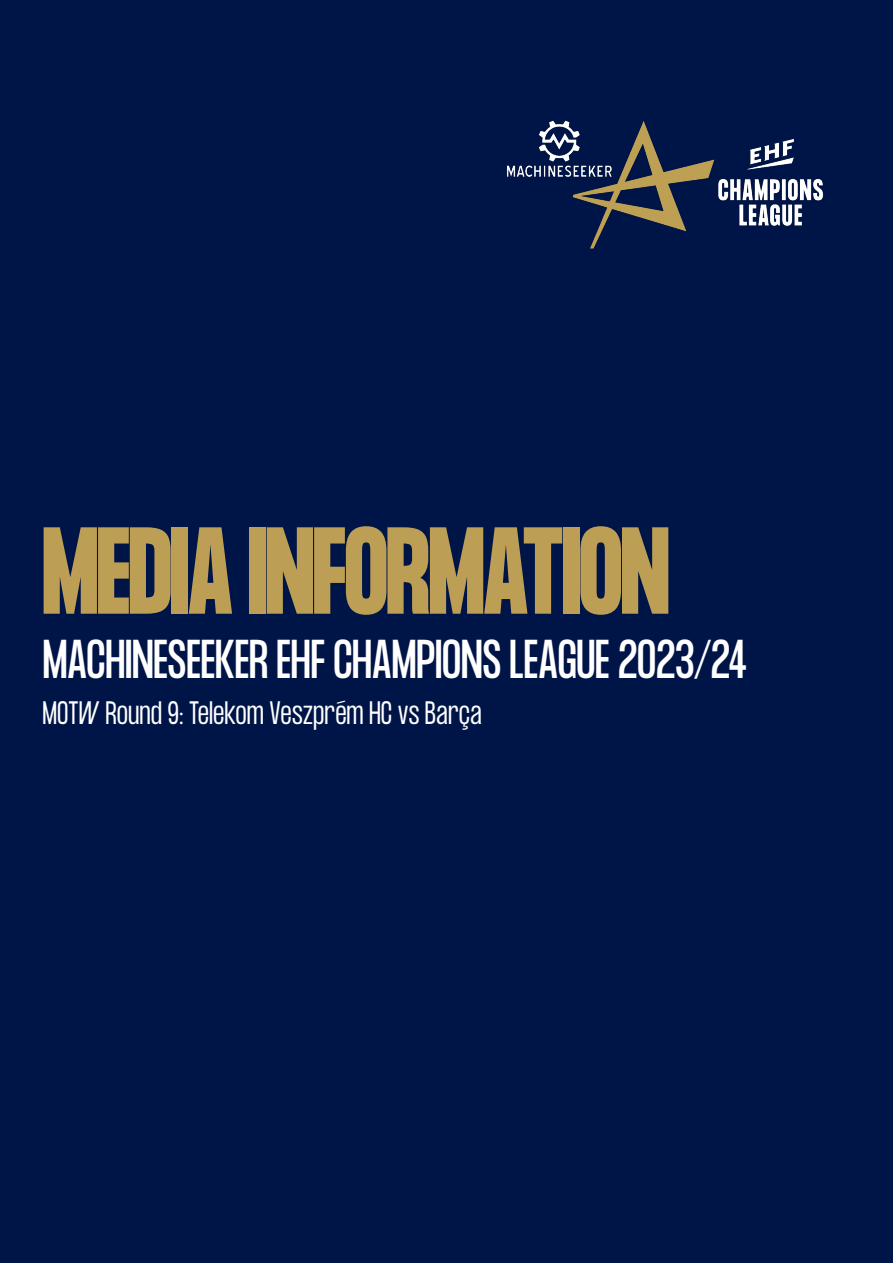
<style>
.page{position:relative;width:893px;height:1263px;background:#001547}
.page>*{position:absolute;margin:0;border:0;box-sizing:border-box;transform-origin:0 0}
.t1{font:700 108px "Formula Condensed";letter-spacing:-.01em;color:#bc9e54}
.t2{font:48px "Formula Condensed";letter-spacing:-.005em;color:#fff}
.Body{font:300 28.5px "Formula Condensed";color:#fff}
</style>
<div class="page">
<img style="left:506px;top:120px;width:318px;height:129px">
<p class="t1" style="left:43px;top:507px;width:628px">MEDIA INFORMATION</p>
<p class="t2" style="left:43px;top:630px;width:706px">MACHINESEEKER EHF CHAMPIONS LEAGUE 2023/24</p>
<p class="Body" style="left:43px;top:696px;width:441px">MOTW Round 9: Telekom Veszprém HC vs Barça</p>
</div>
